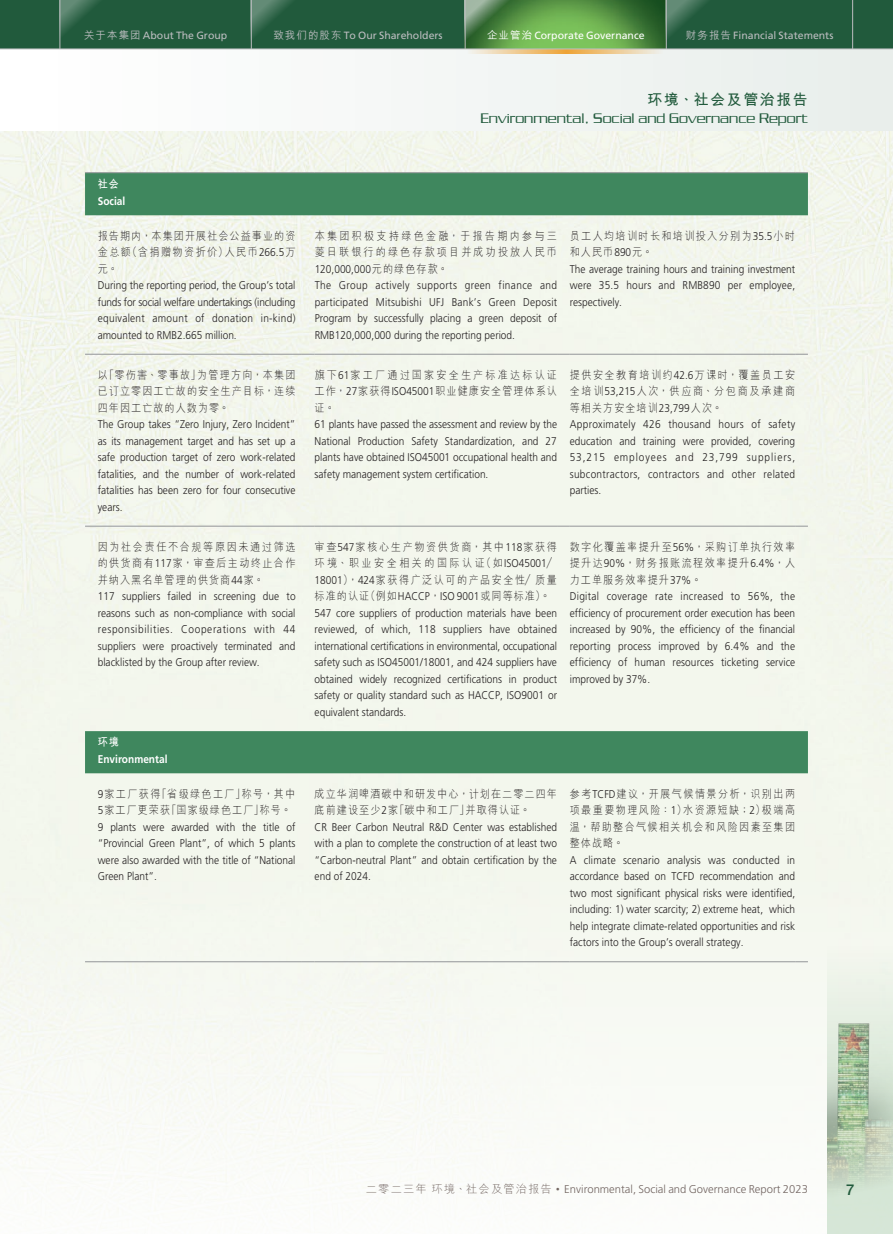
<style>
.page{position:relative;width:893px;height:1234px;background:#fff}
.page>*{position:absolute;margin:0;border:0;box-sizing:border-box;transform-origin:0 0}
.t1{font:300 15px "Serpentine Std";color:#215a3c}
.t2{font:700 15px "M Hei HKS";letter-spacing:.1em;color:#215a3c}
.t3{font:500 15px "Helvetica Neue LT Std";color:#215a3c}
.t4{font:300 11.25px/16.5px "Frutiger LT Std";color:#231f20;text-align:justify;scale:.9 1}
.t5{font:300 11.25px/16.5px "M Hei HKS";letter-spacing:.135em;color:#231f20;text-align:justify;scale:.9 1}
.t6{font:300 11.25px/16.5px "M Hei HKS";letter-spacing:.1em;color:#231f20;scale:.9 1}
.t7{font:300 11.25px "Frutiger LT Std";color:#726561}
.t8{font:300 11.25px/16.5px "M Hei HKS";letter-spacing:.205em;color:#231f20;scale:.9 1}
.t9{font:700 11.25px "Frutiger LT Std";color:#fff;scale:.9 1}
.t10{font:700 11.25px "M Hei HKS";color:#fff;scale:.9 1}
.t11{font:10.5px "Frutiger LT Std";color:#bcbdc0}
.t12{font:10.5px "Frutiger LT Std";color:#fff}
.s1{font-family:"M Hei HKS";font-weight:500}
.s2{font-family:"Frutiger LT Std"}
.s3{font-family:"M Hei HKS"}
.s4{font-family:"M Hei HKS";font-size:7.5px}
</style>
<div class="page">
<div style="left:0;top:49px;width:893px;height:83px;background:#f4f7f5"></div>
<img style="left:0;top:132px;width:893px;height:1074px">
<div style="left:827px;top:832px;width:66px;height:401px;background:#f3f7ed"></div>
<img style="left:827px;top:998px;width:66px;height:228px">
<div style="left:0;top:0;width:893px;height:49px;background:#215a3c"></div>
<img style="left:527px;top:0;width:139px;height:49px">
<hr style="left:852px;top:0;width:1px;height:49px;background:#bcbdc0">
<svg style="left:472px;top:50px;width:189px;height:3px"></svg>
<svg style="left:61px;top:0;width:38px;height:35px"></svg>
<svg style="left:252px;top:0;width:61px;height:49px"></svg>
<svg style="left:466px;top:0;width:61px;height:49px;background:#588d4e"></svg>
<svg style="left:667px;top:0;width:61px;height:49px"></svg>
<hr style="left:0;top:49px;width:893px;height:1px;background:#bcbdc0">
<hr style="left:251px;top:0;width:1px;height:49px;background:#bcbdc0">
<hr style="left:60px;top:0;width:1px;height:49px;background:#bcbdc0">
<hr style="left:465px;top:0;width:1px;height:49px;background:#bcbdc0">
<hr style="left:666px;top:0;width:1px;height:49px;background:#bcbdc0">
<svg style="left:85px;top:173px;width:723px;height:600px;background:#d9e6d8"></svg>
<hr style="left:85px;top:354px;width:217px;height:1px;background:#939598">
<svg style="left:302px;top:354px;width:13px;height:1px"></svg>
<hr style="left:315px;top:354px;width:242px;height:1px;background:#939598">
<svg style="left:557px;top:354px;width:13px;height:1px"></svg>
<hr style="left:570px;top:354px;width:225px;height:1px;background:#939598">
<svg style="left:795px;top:354px;width:13px;height:1px"></svg>
<hr style="left:85px;top:525px;width:217px;height:1px;background:#939598">
<svg style="left:302px;top:525px;width:13px;height:1px"></svg>
<hr style="left:315px;top:525px;width:242px;height:1px;background:#939598">
<svg style="left:557px;top:525px;width:13px;height:1px"></svg>
<hr style="left:570px;top:525px;width:225px;height:1px;background:#939598">
<svg style="left:795px;top:525px;width:13px;height:1px"></svg>
<hr style="left:85px;top:961px;width:217px;height:1px;background:#939598">
<svg style="left:302px;top:961px;width:13px;height:1px"></svg>
<hr style="left:315px;top:961px;width:242px;height:1px;background:#939598">
<svg style="left:557px;top:961px;width:13px;height:1px"></svg>
<hr style="left:570px;top:961px;width:225px;height:1px;background:#939598">
<svg style="left:795px;top:961px;width:13px;height:1px"></svg>
<hr style="left:85px;top:172px;width:217px;height:1px;background:#939598">
<svg style="left:302px;top:172px;width:13px;height:1px"></svg>
<hr style="left:315px;top:172px;width:242px;height:1px;background:#939598">
<svg style="left:557px;top:172px;width:13px;height:1px"></svg>
<hr style="left:570px;top:172px;width:225px;height:1px;background:#939598">
<svg style="left:795px;top:172px;width:13px;height:1px"></svg>
<p class="t11" style="left:84px;top:29px;width:145px"><span class="s1">關於本集團</span> About The Group</p>
<p class="t11" style="left:273px;top:29px;width:171px"><span class="s1">致我們的股東</span> To Our Shareholders</p>
<p class="t12" style="left:487px;top:29px;width:159px"><span class="s1">企業管治</span> Corporate Governance</p>
<p class="t11" style="left:686px;top:29px;width:149px"><span class="s1">財務報告</span> Financial Statements</p>
<h1 class="t2" style="left:647px;top:88px;width:162px">環境、社會及管治報告</h1>
<h1 class="t1" style="left:481px;top:110px;width:329px">Environmental, Social and Governance Report</h1>
<p class="t10" style="left:98px;top:176px;width:25px">社會</p>
<p class="t9" style="left:98px;top:194px;width:32px">Social</p>
<p class="t5" style="left:98px;top:227px;width:221px">報告期內，本集團開展社會公益事業的資金總額（含捐贈物資折價）人民幣<span class="s2">266.5</span>萬元。</p>
<p class="t4" style="left:98px;top:277px;width:221px">During the reporting period, the Group’s total funds for social welfare undertakings (including equivalent amount of donation in-kind) amounted to RMB2.665 million.</p>
<p class="t5" style="left:98px;top:365px;width:221px">以「零傷害、零事故」為管理方向，本集團已訂立零因工亡故的安全生產目標，連續四年因工亡故的人數為零。</p>
<p class="t4" style="left:98px;top:416px;width:221px">The Group takes “Zero Injury, Zero Incident” as its management target and has set up a safe production target of zero work-related fatalities, and the number of work-related fatalities has been zero for four consecutive years.</p>
<p class="t5" style="left:98px;top:537px;width:221px">因為社會責任不合規等原因未通過篩選的供貨商有<span class="s2">117</span>家，審查後主動終止合作並納入黑名單管理的供貨商<span class="s2">44</span>家。</p>
<p class="t4" style="left:98px;top:588px;width:221px">117 suppliers failed in screening due to reasons such as non-compliance with social responsibilities. Cooperations with 44 suppliers were proactively terminated and blacklisted by the Group after review.</p>
<p class="t10" style="left:98px;top:734px;width:25px">環境</p>
<p class="t9" style="left:98px;top:752px;width:79px">Environmental</p>
<p class="t6" style="left:98px;top:784px;width:221px"><span class="s2">9</span>家工廠獲得「省級綠色工廠」稱號，其中<br><span class="s2">5</span>家工廠更榮獲「國家級綠色工廠」稱號。</p>
<p class="t4" style="left:98px;top:818px;width:221px">9 plants were awarded with the title of “Provincial Green Plant”, of which 5 plants were also awarded with the title of “National Green Plant”.</p>
<p class="t8" style="left:315px;top:227px;width:271px">本集團積極支持綠色金融，於報告期內參與三菱日聯銀行的綠色存款項目並成功投放人民幣</p>
<p class="t4" style="left:315px;top:260px;width:271px;text-align:left">120,000,000<span class="s3">元的綠色存款。<br></span>The Group actively supports green finance and participated Mitsubishi UFJ Bank’s Green Deposit Program by successfully placing a green deposit of RMB120,000,000 during the reporting period.</p>
<p class="t5" style="left:315px;top:365px;width:271px">旗下<span class="s2">61</span>家工廠通過國家安全生產標準達標認證工作，<span class="s2">27</span>家獲得<span class="s2">ISO45001</span>職業健康安全管理體系認證。</p>
<p class="t4" style="left:315px;top:416px;width:271px">61 plants have passed the assessment and review by the National Production Safety Standardization, and 27 plants have obtained ISO45001 occupational health and safety management system certification.</p>
<p class="t5" style="left:570px;top:227px;width:252px">員工人均培訓時長和培訓投入分別為<span class="s2">35.5</span>小時和人民幣<span class="s2">890</span>元。</p>
<p class="t4" style="left:570px;top:260px;width:252px">The average training hours and training investment were 35.5 hours and RMB890 per employee, respectively.</p>
<p class="t5" style="left:570px;top:365px;width:252px">提供安全教育培訓約<span class="s2">42.6</span>萬課時，覆蓋員工安全培訓<span class="s2">53,215</span>人次，供應商、分包商及承建商等相關方安全培訓<span class="s2">23,799</span>人次。</p>
<p class="t4" style="left:570px;top:416px;width:252px">Approximately 426 thousand hours of safety education and training were provided, covering 53,215 employees and 23,799 suppliers, subcontractors, contractors and other related parties.</p>
<p class="t5" style="left:315px;top:537px;width:271px">審查<span class="s2">547</span>家核心生產物資供貨商，其中<span class="s2">118</span>家獲得環境、職業安全相關的國際認證（如<span class="s2">ISO45001</span>／<span class="s2">18001</span>），<span class="s2">424</span>家獲得廣泛認可的產品安全性／質量標準的認證（例如<span class="s2">HACCP</span>，<span class="s2">ISO 9001</span>或同等標準）。</p>
<p class="t4" style="left:315px;top:604px;width:271px">547 core suppliers of production materials have been reviewed, of which, 118 suppliers have obtained international certifications in environmental, occupational safety such as ISO45001/18001, and 424 suppliers have obtained widely recognized certifications in product safety or quality standard such as HACCP, ISO9001 or equivalent standards.</p>
<p class="t5" style="left:570px;top:537px;width:252px">數字化覆蓋率提升至<span class="s2">56%</span>，採購訂單執行效率提升達<span class="s2">90%</span>，財務報賬流程效率提升<span class="s2">6.4%</span>，人力工單服務效率提升<span class="s2">37%</span>。</p>
<p class="t4" style="left:570px;top:588px;width:252px">Digital coverage rate increased to 56%, the efficiency of procurement order execution has been increased by 90%, the efficiency of the financial reporting process improved by 6.4% and the efficiency of human resources ticketing service improved by 37%.</p>
<p class="t6" style="left:315px;top:784px;width:271px">成立華潤啤酒碳中和研發中心，計劃在二零二四年底前建設至少<span class="s2">2</span>家「碳中和工廠」並取得認證。</p>
<p class="t4" style="left:315px;top:818px;width:271px">CR Beer Carbon Neutral R&amp;D Center was established with a plan to complete the construction of at least two “Carbon-neutral Plant” and obtain certification by the end of 2024.</p>
<p class="t5" style="left:570px;top:784px;width:252px">參考<span class="s2">TCFD</span>建議，開展氣候情景分析，識別出兩項最重要物理風險：<span class="s2">1</span>）水資源短缺；<span class="s2">2</span>）極端高溫，幫助整合氣候相關機會和風險因素至集團整體戰略。</p>
<p class="t4" style="left:570px;top:851px;width:252px">A climate scenario analysis was conducted in accordance based on TCFD recommendation and two most significant physical risks were identified, including: 1) water scarcity; 2) extreme heat, which help integrate climate-related opportunities and risk factors into the Group’s overall strategy.</p>
<p class="t7" style="left:366px;top:1182px;width:443px"><span class="s3">二零二三年 環境、社會及管治報告</span> <span class="s4">•</span> Environmental, Social and Governance Report 2023</p>
<h1 class="t3" style="left:846px;top:1180px;width:10px">7</h1>
</div>
